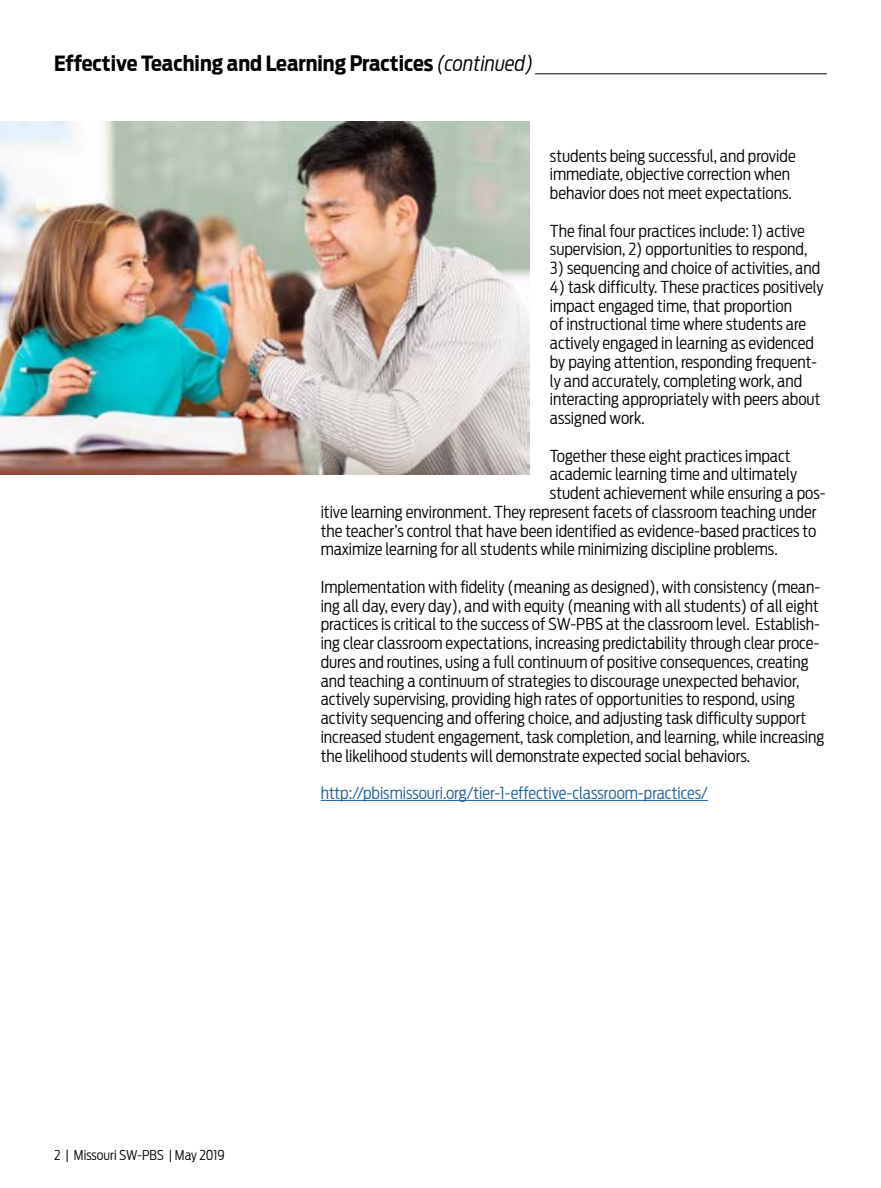
<style>
.page{position:relative;width:881px;height:1188px;background:#fff}
.page>*{position:absolute;margin:0;border:0;box-sizing:border-box;transform-origin:0 0}
.t1{font:700 21px "Antenna Cond";color:#000}
.t2{font:300 16.5px/18.8px "Antenna Cond";color:#000}
.t3{font:300 16.5px "Antenna Cond";color:#215e9e}
.t4{font:300 13.5px "Antenna Cond";color:#000}
.s1{font-weight:300;font-style:italic}
</style>
<div class="page">
<hr style="left:320px;top:800px;width:387px;height:1px;background:#215e9e">
<hr style="left:535px;top:73px;width:291px;height:1px;background:#000">
<img style="left:0;top:122px;width:529px;height:352px">
<p class="t1" style="left:54px;top:51px;width:480px">Effective Teaching and Learning Practices <span class="s1">(continued)</span></p>
<p class="t2" style="left:549px;top:146px;width:247px">students being successful, and provide immediate, objective correction when behavior does not meet expectations.</p>
<p class="t2" style="left:549px;top:221px;width:259px">The final four practices include: 1) active supervision, 2) opportunities to respond,</p>
<p class="t2" style="left:549px;top:259px;width:271px">3) sequencing and choice of activities, and</p>
<p class="t2" style="left:549px;top:278px;width:275px">4) task difficulty. These practices positively impact engaged time, that proportion<br>of instructional time where students are actively engaged in learning as evidenced by paying attention, responding frequent&shy;ly and accurately, completing work, and interacting appropriately with peers about assigned work.</p>
<p class="t2" style="left:549px;top:446px;width:242px">Together these eight practices impact</p>
<p class="t2" style="left:549px;top:465px;width:248px">academic learning time and ultimately</p>
<p class="t2" style="left:549px;top:484px;width:277px">student achievement while ensuring a pos-</p>
<p class="t2" style="left:320px;top:502px;width:497px">itive learning environment. They represent facets of classroom teaching under</p>
<p class="t2" style="left:320px;top:521px;width:497px">the teacher’s control that have been identified as evidence-based practices to</p>
<p class="t2" style="left:320px;top:540px;width:458px">maximize learning for all students while minimizing discipline problems.</p>
<p class="t2" style="left:320px;top:577px;width:505px">Implementation with fidelity (meaning as designed), with consistency (mean&shy;ing all day, every day), and with equity (meaning with all students) of all eight practices is critical to the success of SW-PBS at the classroom level. Establish&shy;ing clear classroom expectations, increasing predictability through clear proce&shy;dures and routines, using a full continuum of positive consequences, creating and teaching a continuum of strategies to discourage unexpected behavior, actively supervising, providing high rates of opportunities to respond, using activity sequencing and offering choice, and adjusting task difficulty support increased student engagement, task completion, and learning, while increasing the likelihood students will demonstrate expected social behaviors.</p>
<p class="t3" style="left:320px;top:784px;width:388px">http://pbismissouri.org/tier-1-effective-classroom-practices/</p>
<p class="t4" style="left:54px;top:1147px;width:172px">2 | Missouri SW-PBS | May 2019</p>
</div>
